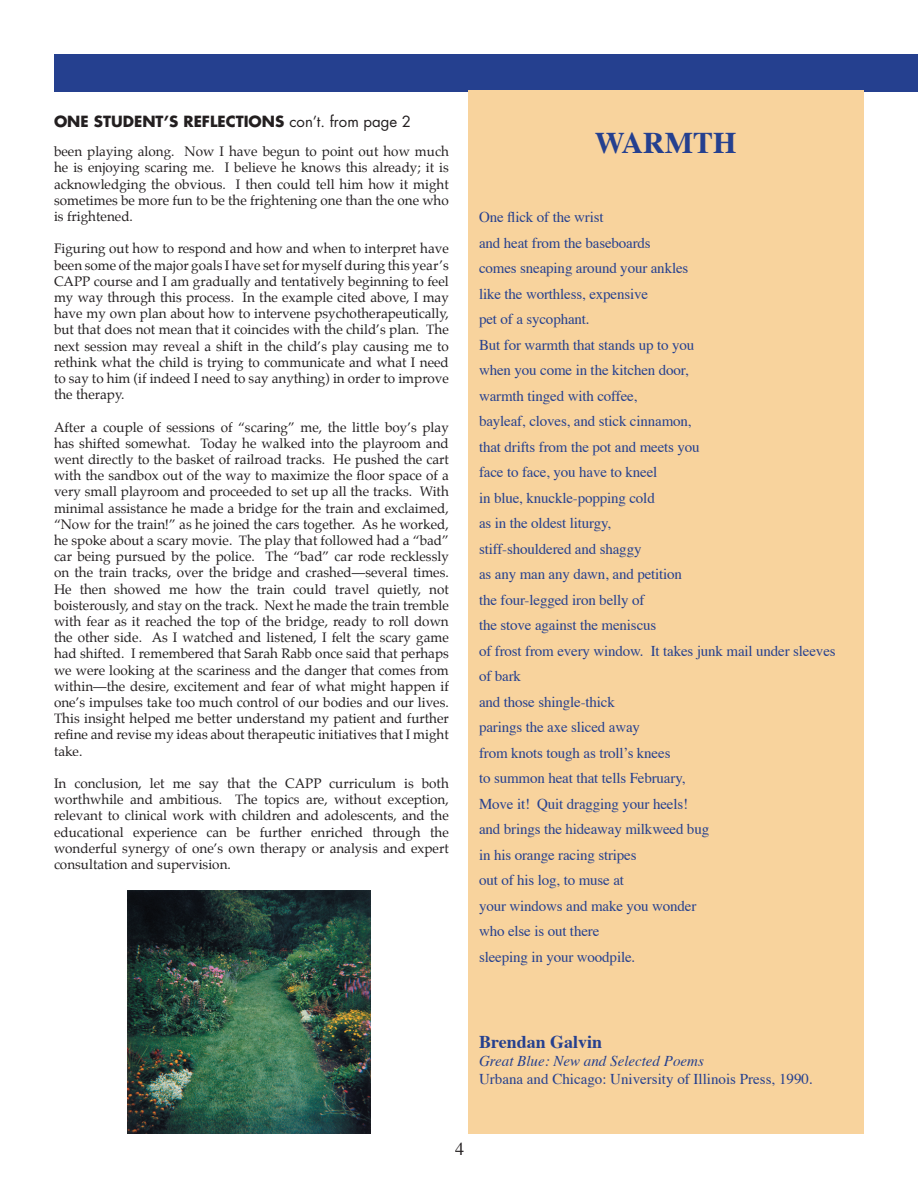
<style>
.page{position:relative;width:918px;height:1188px;background:#fff}
.page>*{position:absolute;margin:0;border:0;box-sizing:border-box;transform-origin:0 0}
.t1{font:700 30px "Times";color:#25408f}
.t2{font:700 18px "Times";color:#25408f}
.t3{font:18px "Times";color:#231f20}
.t4{font:15px/25.5px "Times";letter-spacing:-.01em;color:#25408f}
.t5{font:700 15px "Futura";color:#231f20}
.t6{font:italic 15px "Times";color:#25408f}
.t7{font:13.5px/16.2px "Palatino";color:#231f20;text-align:justify}
.s1{font-weight:400}
</style>
<div class="page">
<div style="left:54px;top:54px;width:864px;height:38px;background:#25408f"></div>
<div style="left:468px;top:90px;width:396px;height:1044px;background:#f8d39d"></div>
<img style="left:128px;top:890px;width:243px;height:244px">
<p class="t5" style="left:54px;top:111px;width:359px">ONE STUDENT’S REFLECTIONS <span class="s1">con’t. from page 2</span></p>
<p class="t7" style="left:54px;top:145px;width:396px">been playing along. Now I have begun to point out how much he is enjoying scaring me. I believe he knows this already; it is acknowledging the obvious. I then could tell him how it might sometimes be more fun to be the frightening one than the one who is frightened.</p>
<p class="t7" style="left:54px;top:242px;width:396px">Figuring out how to respond and how and when to interpret have been some of the major goals I have set for myself during this year’s CAPP course and I am gradually and tentatively beginning to feel my way through this process. In the example cited above, I may have my own plan about how to intervene psychotherapeutically, but that does not mean that it coincides with the child’s plan. The next session may reveal a shift in the child’s play causing me to rethink what the child is trying to communicate and what I need to say to him (if indeed I need to say anything) in order to improve the therapy.</p>
<p class="t7" style="left:54px;top:420px;width:396px">After a couple of sessions of “scaring” me, the little boy’s play has shifted somewhat. Today he walked into the playroom and went directly to the basket of railroad tracks. He pushed the cart with the sandbox out of the way to maximize the floor space of a very small playroom and proceeded to set up all the tracks. With minimal assistance he made a bridge for the train and exclaimed, “Now for the train!” as he joined the cars together. As he worked, he spoke about a scary movie. The play that followed had a “bad” car being pursued by the police. The “bad” car rode recklessly on the train tracks, over the bridge and crashed—several times.<br>He then showed me how the train could travel quietly, not boisterously, and stay on the track. Next he made the train tremble with fear as it reached the top of the bridge, ready to roll down the other side. As I watched and listened, I felt the scary game had shifted. I remembered that Sarah Rabb once said that perhaps we were looking at the scariness and the danger that comes from within—the desire, excitement and fear of what might happen if one’s impulses take too much control of our bodies and our lives.<br>This insight helped me better understand my patient and further refine and revise my ideas about therapeutic initiatives that I might take.</p>
<p class="t7" style="left:54px;top:776px;width:396px">In conclusion, let me say that the CAPP curriculum is both worthwhile and ambitious. The topics are, without exception, relevant to clinical work with children and adolescents, and the educational experience can be further enriched through the wonderful synergy of one’s own therapy or analysis and expert consultation and supervision.</p>
<h1 class="t1" style="left:595px;top:115px;width:143px">WARMTH</h1>
<p class="t4" style="left:479px;top:203px;width:358px">One flick of the wrist<br>and heat from the baseboards<br>comes sneaping around your ankles<br>like the worthless, expensive<br>pet of a sycophant.<br>But for warmth that stands up to you<br>when you come in the kitchen door,<br>warmth tinged with coffee,<br>bayleaf, cloves, and stick cinnamon,<br>that drifts from the pot and meets you<br>face to face, you have to kneel<br>in blue, knuckle-popping cold<br>as in the oldest liturgy,<br>stiff-shouldered and shaggy<br>as any man any dawn, and petition<br>the four-legged iron belly of<br>the stove against the meniscus<br>of frost from every window. It takes junk mail under sleeves of bark<br>and those shingle-thick<br>parings the axe sliced away<br>from knots tough as troll’s knees<br>to summon heat that tells February,<br>Move it! Quit dragging your heels!<br>and brings the hideaway milkweed bug<br>in his orange racing stripes<br>out of his log, to muse at<br>your windows and make you wonder<br>who else is out there<br>sleeping in your woodpile.</p>
<h2 class="t2" style="left:479px;top:1025px;width:125px">Brendan Galvin</h2>
<p class="t6" style="left:479px;top:1047px;width:226px">Great Blue: New and Selected Poems</p>
<p class="t4" style="left:479px;top:1065px;width:335px">Urbana and Chicago: University of Illinois Press, 1990.</p>
<h2 class="t3" style="left:455px;top:1132px;width:10px">4</h2>
</div>
